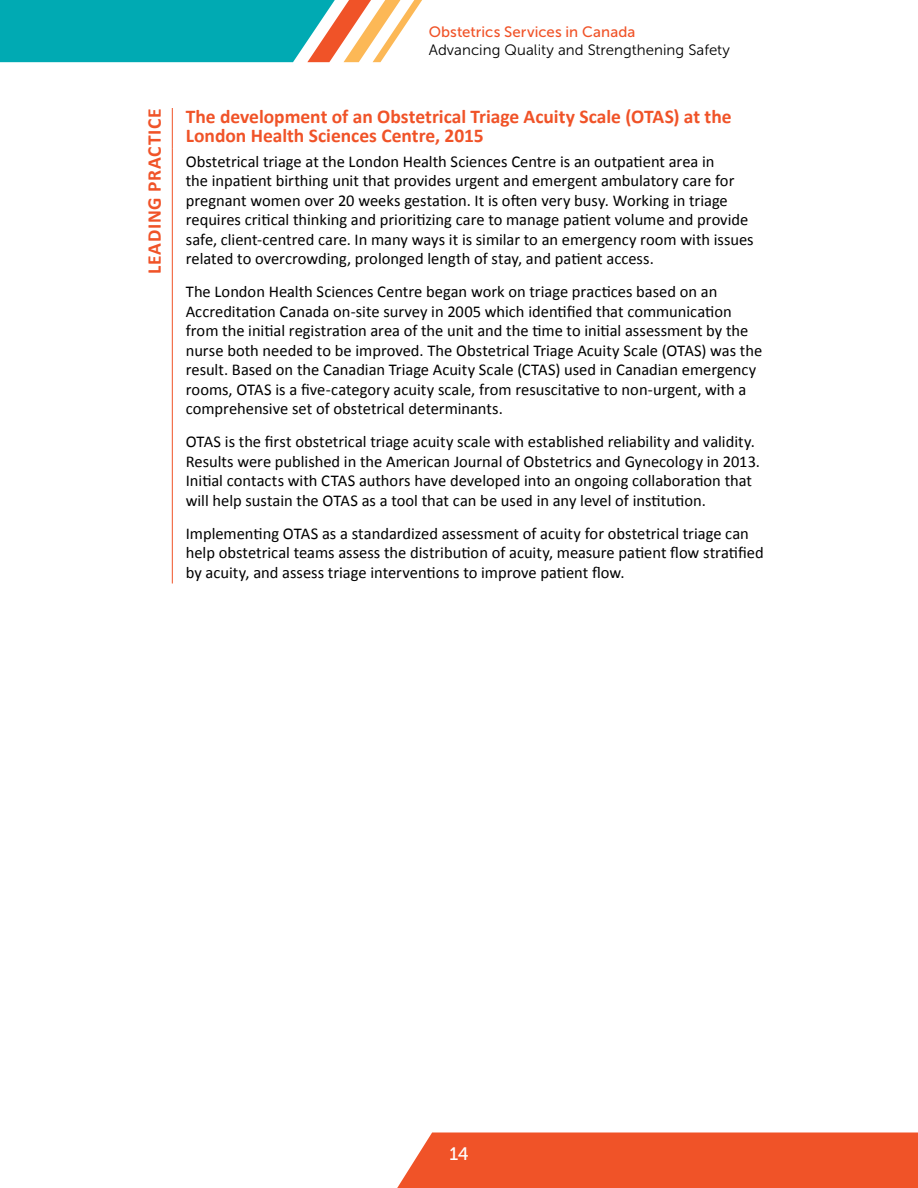
<style>
.page{position:relative;width:918px;height:1188px;background:#fff}
.page>*{position:absolute;margin:0;border:0;box-sizing:border-box;transform-origin:0 0}
.t1{font:700 19.5px/19.5px "Calibri";color:#f05328}
.t2{font:700 19.5px "Calibri";letter-spacing:.04em;color:#f05328}
.t3{font:18px "Museo Sans 500";color:#fff}
.t4{font:16.5px/19.5px "Calibri";color:#000}
.t5{font:15px "Museo Sans 300";letter-spacing:.005em;color:#000}
.t6{font:15px "Museo Sans 500";letter-spacing:.005em;color:#f05328}
</style>
<div class="page">
<div style="left:397px;top:1132px;width:521px;height:56px;background:#f05328"></div>
<svg style="left:0;top:0;width:422px;height:62px;background:#40b2b1"></svg>
<hr style="left:172px;top:108px;width:1px;height:40px;background:#f05328">
<hr style="left:172px;top:148px;width:1px;height:436px;background:#f05328">
<p class="t6" style="left:429px;top:23px;width:208px">Obstetrics Services in Canada</p>
<p class="t5" style="left:429px;top:42px;width:303px">Advancing Quality and Strengthening Safety</p>
<p class="t2" style="left:142px;top:274px;width:168px;rotate:-90deg">LEADING PRACTICE</p>
<p class="t1" style="left:186px;top:106px;width:547px">The development of an Obstetrical Triage Acuity Scale (OTAS) at the<br>London Health Sciences Centre, 2015</p>
<p class="t4" style="left:186px;top:151px;width:569px">Obstetrical triage at the London Health Sciences Centre is an outpatient area in<br>the inpatient birthing unit that provides urgent and emergent ambulatory care for pregnant women over 20 weeks gestation. It is often very busy. Working in triage requires critical thinking and prioritizing care to manage patient volume and provide safe, client-centred care. In many ways it is similar to an emergency room with issues related to overcrowding, prolonged length of stay, and patient access.</p>
<p class="t4" style="left:186px;top:282px;width:578px">The London Health Sciences Centre began work on triage practices based on an Accreditation Canada on-site survey in 2005 which identified that communication from the initial registration area of the unit and the time to initial assessment by the nurse both needed to be improved. The Obstetrical Triage Acuity Scale (OTAS) was the result. Based on the Canadian Triage Acuity Scale (CTAS) used in Canadian emergency rooms, OTAS is a five-category acuity scale, from resuscitative to non-urgent, with a comprehensive set of obstetrical determinants.</p>
<p class="t4" style="left:186px;top:432px;width:576px">OTAS is the first obstetrical triage acuity scale with established reliability and validity.<br>Results were published in the American Journal of Obstetrics and Gynecology in 2013.<br>Initial contacts with CTAS authors have developed into an ongoing collaboration that will help sustain the OTAS as a tool that can be used in any level of institution.</p>
<p class="t4" style="left:186px;top:523px;width:580px">Implementing OTAS as a standardized assessment of acuity for obstetrical triage can help obstetrical teams assess the distribution of acuity, measure patient flow stratified by acuity, and assess triage interventions to improve patient flow.</p>
<p class="t3" style="left:449px;top:1144px;width:21px">14</p>
</div>
